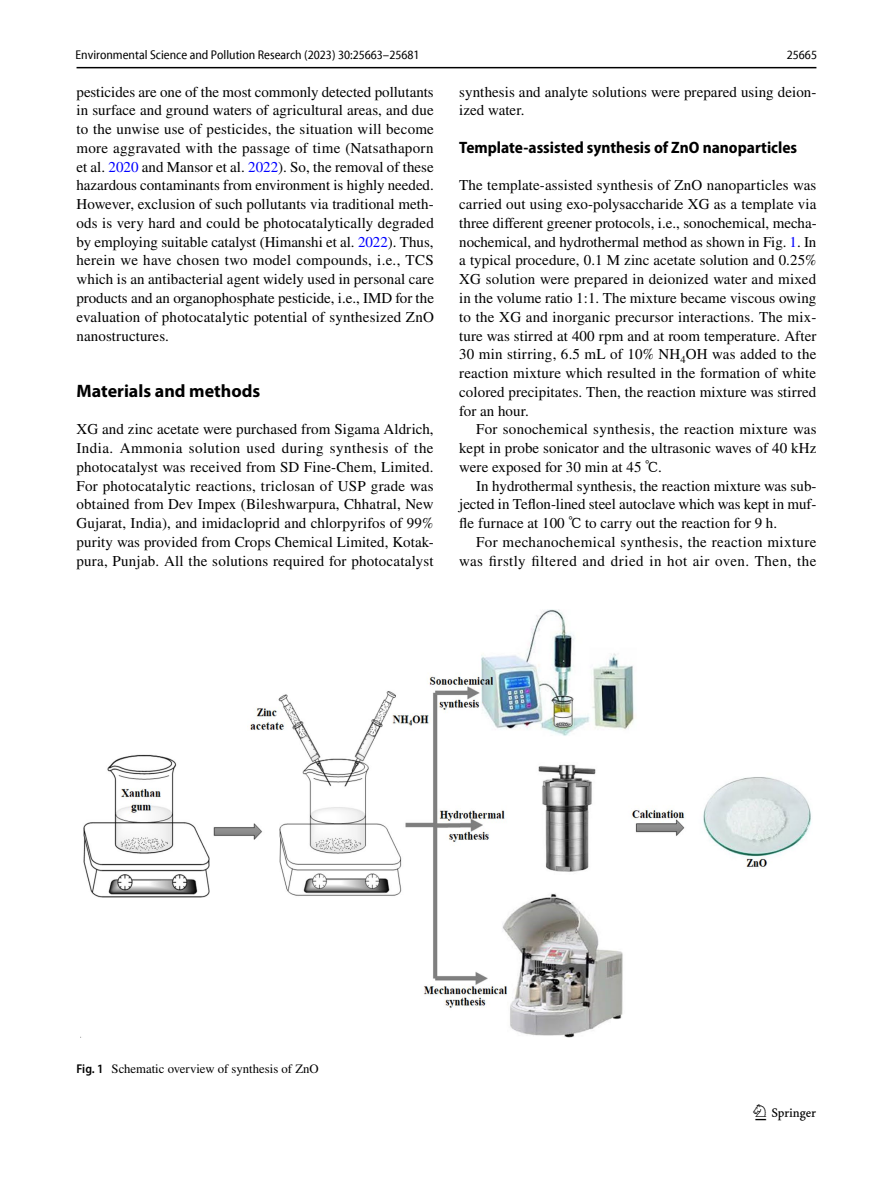
<style>
.page{position:relative;width:893px;height:1187px;background:#fff}
.page>*{position:absolute;margin:0;border:0;box-sizing:border-box;transform-origin:0 0}
.t1{font:22.5px "Springnew Regular 3";color:#000}
.t2{font:700 18px "Myriad Pro";color:#000}
.t3{font:700 semi-condensed 16.5px "Myriad Pro";color:#000}
.t4{font:15px/18.8px "STIX";letter-spacing:.005em;color:#000;text-align:justify}
.t5{font:15px/18.8px "STIX";letter-spacing:.025em;color:#000;text-align:right}
.t6{font:semi-condensed 12.75px "Myriad Pro Unic";color:#000}
.t7{font:12.75px "STIX";color:#000}
.s1{color:#00f}
.s2{font-family:"Code 2000"}
.s3{font-family:"Myriad Pro";font-weight:600;font-stretch:semi-condensed}
</style>
<div class="page">
<hr style="left:77px;top:67px;width:739px;height:1px;background:#000">
<img style="left:83px;top:609px;width:728px;height:428px">
<p class="t6" style="left:76px;top:50px;width:346px">Environmental Science and Pollution Research (2023) 30:25663–25681</p>
<p class="t6" style="left:787px;top:50px;width:32px">25665</p>
<p class="t4" style="left:77px;top:83px;width:359px">pesticides are one of the most commonly detected pollutants in surface and ground waters of agricultural areas, and due to the unwise use of pesticides, the situation will become more aggravated with the passage of time (Natsathaporn et al. <span class="s1">2020</span> and Mansor et al. <span class="s1">2022</span>). So, the removal of these hazardous contaminants from environment is highly needed.<br>However, exclusion of such pollutants via traditional meth&shy;ods is very hard and could be photocatalytically degraded by employing suitable catalyst (Himanshi et al. <span class="s1">2022</span>). Thus, herein we have chosen two model compounds, i.e., TCS which is an antibacterial agent widely used in personal care products and an organophosphate pesticide, i.e., IMD for the evaluation of photocatalytic potential of synthesized ZnO nanostructures.</p>
<p class="t2" style="left:77px;top:379px;width:185px">Materials and methods</p>
<p class="t4" style="left:77px;top:421px;width:359px">XG and zinc acetate were purchased from Sigama Aldrich, India. Ammonia solution used during synthesis of the photocatalyst was received from SD Fine-Chem, Limited.<br>For photocatalytic reactions, triclosan of USP grade was obtained from Dev Impex (Bileshwarpura, Chhatral, New Gujarat, India), and imidacloprid and chlorpyrifos of 99% purity was provided from Crops Chemical Limited, Kotak&shy;pura, Punjab. All the solutions required for photocatalyst</p>
<p class="t4" style="left:459px;top:83px;width:359px">synthesis and analyte solutions were prepared using deion&shy;ized water.</p>
<p class="t3" style="left:459px;top:138px;width:339px">Template‑assisted synthesis of ZnO nanoparticles</p>
<p class="t4" style="left:459px;top:177px;width:359px">The template-assisted synthesis of ZnO nanoparticles was carried out using exo-polysaccharide XG as a template via three different greener protocols, i.e., sonochemical, mecha&shy;nochemical, and hydrothermal method as shown in Fig. <span class="s1">1</span>. In a typical procedure, 0.1 M zinc acetate solution and 0.25% XG solution were prepared in deionized water and mixed in the volume ratio 1:1. The mixture became viscous owing to the XG and inorganic precursor interactions. The mix&shy;ture was stirred at 400 rpm and at room temperature. After 30 min stirring, 6.5 mL of 10% NH<sub>4</sub>OH was added to the reaction mixture which resulted in the formation of white colored precipitates. Then, the reaction mixture was stirred for an hour.</p>
<p class="t4" style="left:459px;top:421px;width:359px;text-indent:17px">For sonochemical synthesis, the reaction mixture was kept in probe sonicator and the ultrasonic waves of 40 kHz were exposed for 30 min at 45 <span class="s2">℃</span>.</p>
<p class="t4" style="left:459px;top:477px;width:359px;text-indent:17px">In hydrothermal synthesis, the reaction mixture was sub&shy;jected in Teflon-lined steel autoclave which was kept in muf&shy;fle furnace at 100 <span class="s2">℃</span> to carry out the reaction for 9 h.</p>
<p class="t5" style="left:459px;top:533px;width:359px">For mechanochemical synthesis, the reaction mixture was firstly filtered and dried in hot air oven. Then, the</p>
<p class="t7" style="left:77px;top:1059px;width:244px"><span class="s3">Fig. 1</span> Schematic overview of synthesis of ZnO</p>
<h1 class="t1" style="left:755px;top:1104px;width:62px">1 3</h1>
</div>
